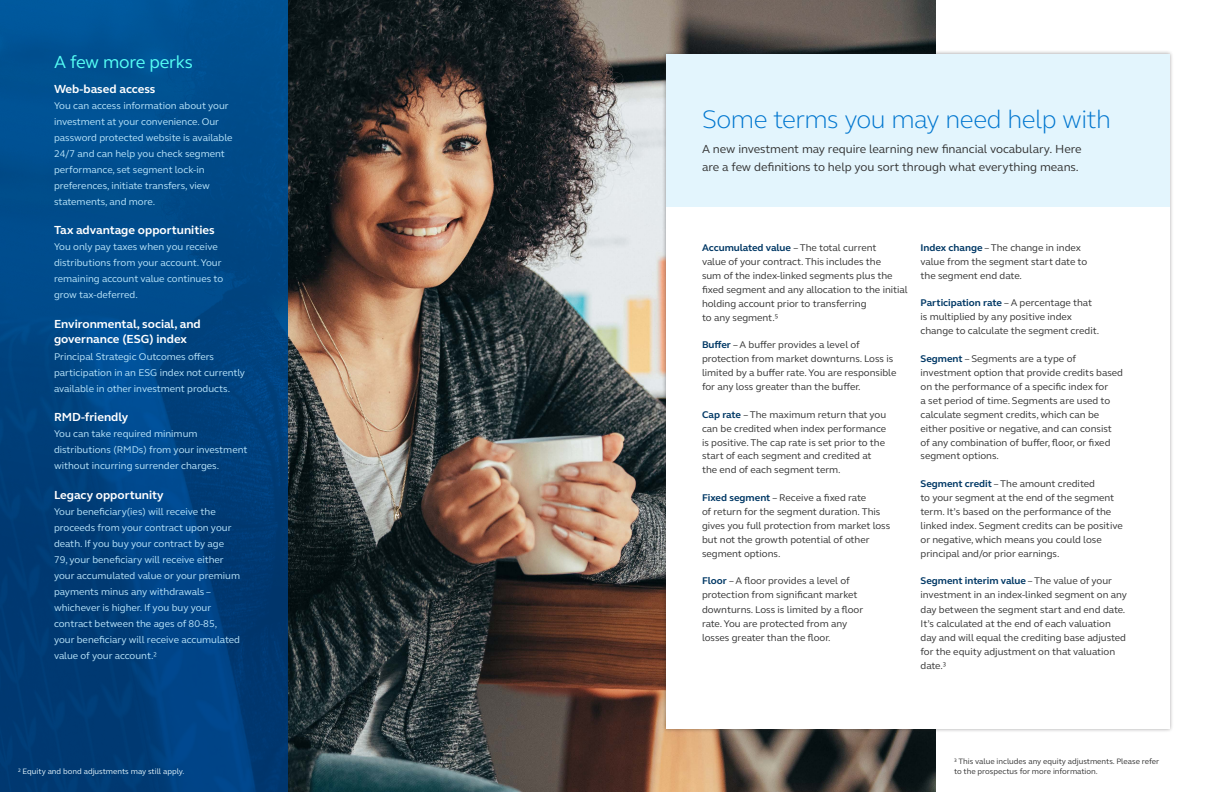
<style>
.page{position:relative;width:1224px;height:792px;background:#fff}
.page>*{position:absolute;margin:0;border:0;box-sizing:border-box;transform-origin:0 0}
.t1{font:300 26px "FS Elliot Pro";letter-spacing:-.02em;color:#0076cf}
.t2{font:18px "FS Elliot Pro";letter-spacing:-.015em;color:#55fff5}
.t3{font:12px/18px "FS Elliot Pro";letter-spacing:-.005em;color:#333}
.t4{font:700 12px/16px "FS Elliot Pro";color:#fff}
.t5{font:10px/14px "FS Elliot Pro";color:#333}
.t6{font:10px/16px "FS Elliot Pro";color:#bbe6fc}
.t7{font:8px/10px "FS Elliot Pro";color:#333}
.t8{font:8px "FS Elliot Pro";color:#e3f5fd}
.s1{font-weight:700;color:#003865}
</style>
<div class="page">
<img style="left:288px;top:0;width:648px;height:792px">
<div style="left:662px;top:50px;width:512px;height:683px;background:#231f20;opacity:.4"></div>
<div style="left:666px;top:54px;width:504px;height:675px;background:#fff"></div>
<div style="left:666px;top:54px;width:504px;height:153px;background:#e3f5fd"></div>
<svg style="left:0;top:0;width:288px;height:792px;background:#004584"></svg>
<h2 class="t2" style="left:54px;top:49px;width:140px">A few more perks</h2>
<p class="t4" style="left:54px;top:80px;width:103px">Web-based access</p>
<p class="t6" style="left:54px;top:97px;width:180px">You can access information about your investment at your convenience. Our password protected website is available 24/7 and can help you check segment performance, set segment lock-in preferences, initiate transfers, view statements, and more.</p>
<p class="t4" style="left:54px;top:222px;width:162px">Tax advantage opportunities</p>
<p class="t6" style="left:54px;top:238px;width:171px">You only pay taxes when you receive distributions from your account. Your remaining account value continues to grow tax‑deferred.</p>
<p class="t4" style="left:54px;top:315px;width:148px">Environmental, social, and governance (ESG) index</p>
<p class="t6" style="left:54px;top:348px;width:193px">Principal Strategic Outcomes offers participation in an ESG index not currently available in other investment products.</p>
<p class="t4" style="left:54px;top:409px;width:76px">RMD-friendly</p>
<p class="t6" style="left:54px;top:425px;width:195px">You can take required minimum distributions (RMDs) from your investment without incurring surrender charges.</p>
<p class="t4" style="left:54px;top:486px;width:111px">Legacy opportunity</p>
<p class="t6" style="left:54px;top:503px;width:188px">Your beneficiary(ies) will receive the proceeds from your contract upon your death. If you buy your contract by age 79, your beneficiary will receive either your accumulated value or your premium payments minus any withdrawals – whichever is higher. If you buy your contract between the ages of 80-85, your beneficiary will receive accumulated value of your account.2</p>
<h1 class="t1" style="left:702px;top:101px;width:410px">Some terms you may need help with</h1>
<p class="t3" style="left:702px;top:140px;width:381px">A new investment may require learning new financial vocabulary. Here are a few definitions to help you sort through what everything means.</p>
<p class="t5" style="left:702px;top:240px;width:207px"><span class="s1">Accumulated value</span> – The total current<br>value of your contract. This includes the<br>sum of the index-linked segments plus the fixed segment and any allocation to the initial holding account prior to transferring<br>to any segment.5</p>
<p class="t5" style="left:702px;top:337px;width:196px"><span class="s1">Buffer</span> – A buffer provides a level of protection from market downturns. Loss is limited by a buffer rate. You are responsible for any loss greater than the buffer.</p>
<p class="t5" style="left:702px;top:407px;width:186px"><span class="s1">Cap rate</span> – The maximum return that you can be credited when index performance is positive. The cap rate is set prior to the start of each segment and credited at the end of each segment term.</p>
<p class="t5" style="left:702px;top:490px;width:190px"><span class="s1">Fixed segment</span> – Receive a fixed rate<br>of return for the segment duration. This gives you full protection from market loss but not the growth potential of other segment options.</p>
<p class="t5" style="left:702px;top:574px;width:163px"><span class="s1">Floor</span> – A floor provides a level of protection from significant market downturns. Loss is limited by a floor rate. You are protected from any losses greater than the floor.</p>
<p class="t5" style="left:921px;top:240px;width:168px"><span class="s1">Index change</span> – The change in index value from the segment start date to the segment end date.</p>
<p class="t5" style="left:921px;top:295px;width:180px"><span class="s1">Participation rate</span> – A percentage that is multiplied by any positive index change to calculate the segment credit.</p>
<p class="t5" style="left:921px;top:351px;width:204px"><span class="s1">Segment</span> – Segments are a type of investment option that provide credits based on the performance of a specific index for<br>a set period of time. Segments are used to calculate segment credits, which can be either positive or negative, and can consist of any combination of buffer, floor, or fixed segment options.</p>
<p class="t5" style="left:921px;top:476px;width:204px"><span class="s1">Segment credit</span> – The amount credited<br>to your segment at the end of the segment term. It’s based on the performance of the linked index. Segment credits can be positive or negative, which means you could lose principal and/or prior earnings.</p>
<p class="t5" style="left:921px;top:574px;width:208px"><span class="s1">Segment interim value</span> – The value of your investment in an index-linked segment on any day between the segment start and end date.<br>It’s calculated at the end of each valuation day and will equal the crediting base adjusted for the equity adjustment on that valuation date.3</p>
<p class="t8" style="left:18px;top:766px;width:168px">2 Equity and bond adjustments may still apply.</p>
<p class="t7" style="left:954px;top:756px;width:207px">3 This value includes any equity adjustments. Please refer to the prospectus for more information.</p>
</div>
